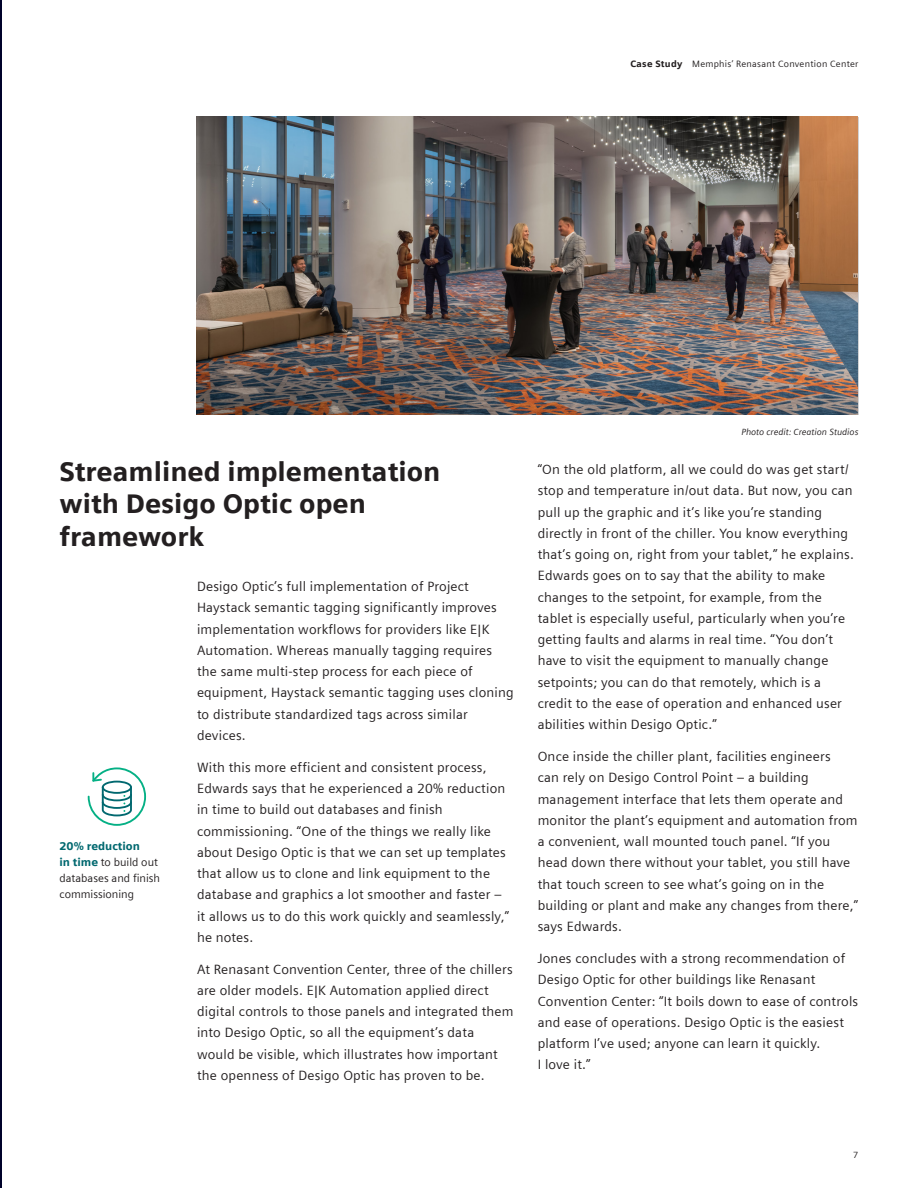
<style>
.page{position:relative;width:918px;height:1188px;background:#fff}
.page>*{position:absolute;margin:0;border:0;box-sizing:border-box;transform-origin:0 0}
._04__Subhead_Intro_I{font:900 27px/32.4px "Siemens Sans";color:#231f20}
._05__Copy_9pt_5mm{font:13.5px/21.3px "Siemens Sans";letter-spacing:.015em;color:#231f20}
._07__Tab_Copy_7_5pt{font:11.25px/15.9px "Siemens Sans";color:#231f20}
._00__Header_6pt_130{font:9.3px "Siemens Sans";letter-spacing:.03em;color:#231f20}
._07__Tab_Copy_7_5pt-2{font:italic 9px "Siemens Sans";color:#231f20}
.t1{font:9px "Siemens Sans";color:#231f20}
.s1{font-weight:900}
.s2{font-weight:900;color:#01686f}
</style>
<div class="page">
<hr style="left:0;top:0;width:1px;height:1188px;background:#00022a">
<img style="left:196px;top:117px;width:661px;height:298px">
<svg style="left:88px;top:767px;width:58px;height:59px"></svg>
<p class="_00__Header_6pt_130" style="left:630px;top:58px;width:230px"><span class="s1">Case Study</span> Memphis’ Renasant Convention Center</p>
<p class="_04__Subhead_Intro_I" style="left:60px;top:455px;width:382px">Streamlined implementation with Desigo Optic open framework</p>
<p class="_07__Tab_Copy_7_5pt" style="left:60px;top:839px;width:102px"><span class="s2">20% reduction<br>in time</span> to build out databases and finish commissioning</p>
<p class="_05__Copy_9pt_5mm" style="left:197px;top:576px;width:318px">Desigo Optic’s full implementation of Project Haystack semantic tagging significantly improves implementation workflows for providers like E|K Automation. Whereas manually tagging requires the same multi-step process for each piece of equipment, Haystack semantic tagging uses cloning to distribute standardized tags across similar devices.</p>
<p class="_05__Copy_9pt_5mm" style="left:197px;top:756px;width:314px">With this more efficient and consistent process, Edwards says that he experienced a 20% reduction in time to build out databases and finish commissioning. “One of the things we really like about Desigo Optic is that we can set up templates that allow us to clone and link equipment to the database and graphics a lot smoother and faster – it allows us to do this work quickly and seamlessly,” he notes.</p>
<p class="_05__Copy_9pt_5mm" style="left:197px;top:958px;width:318px">At Renasant Convention Center, three of the chillers are older models. E|K Automation applied direct digital controls to those panels and integrated them into Desigo Optic, so all the equipment’s data would be visible, which illustrates how important the openness of Desigo Optic has proven to be.</p>
<p class="_07__Tab_Copy_7_5pt-2" style="left:741px;top:427px;width:118px">Photo credit: Creation Studios</p>
<p class="_05__Copy_9pt_5mm" style="left:538px;top:459px;width:318px">“On the old platform, all we could do was get start/ stop and temperature in/out data. But now, you can pull up the graphic and it’s like you’re standing directly in front of the chiller. You know everything that’s going on, right from your tablet,” he explains.<br>Edwards goes on to say that the ability to make changes to the setpoint, for example, from the tablet is especially useful, particularly when you’re getting faults and alarms in real time. “You don’t have to visit the equipment to manually change setpoints; you can do that remotely, which is a credit to the ease of operation and enhanced user abilities within Desigo Optic.”</p>
<p class="_05__Copy_9pt_5mm" style="left:538px;top:746px;width:322px">Once inside the chiller plant, facilities engineers<br>can rely on Desigo Control Point – a building management interface that lets them operate and monitor the plant’s equipment and automation from a convenient, wall mounted touch panel. “If you head down there without your tablet, you still have that touch screen to see what’s going on in the building or plant and make any changes from there,” says Edwards.</p>
<p class="_05__Copy_9pt_5mm" style="left:538px;top:948px;width:322px">Jones concludes with a strong recommendation of Desigo Optic for other buildings like Renasant Convention Center: “It boils down to ease of controls and ease of operations. Desigo Optic is the easiest platform I’ve used; anyone can learn it quickly.<br>I love it.”</p>
<p class="t1" style="left:853px;top:1150px;width:7px">7</p>
</div>
